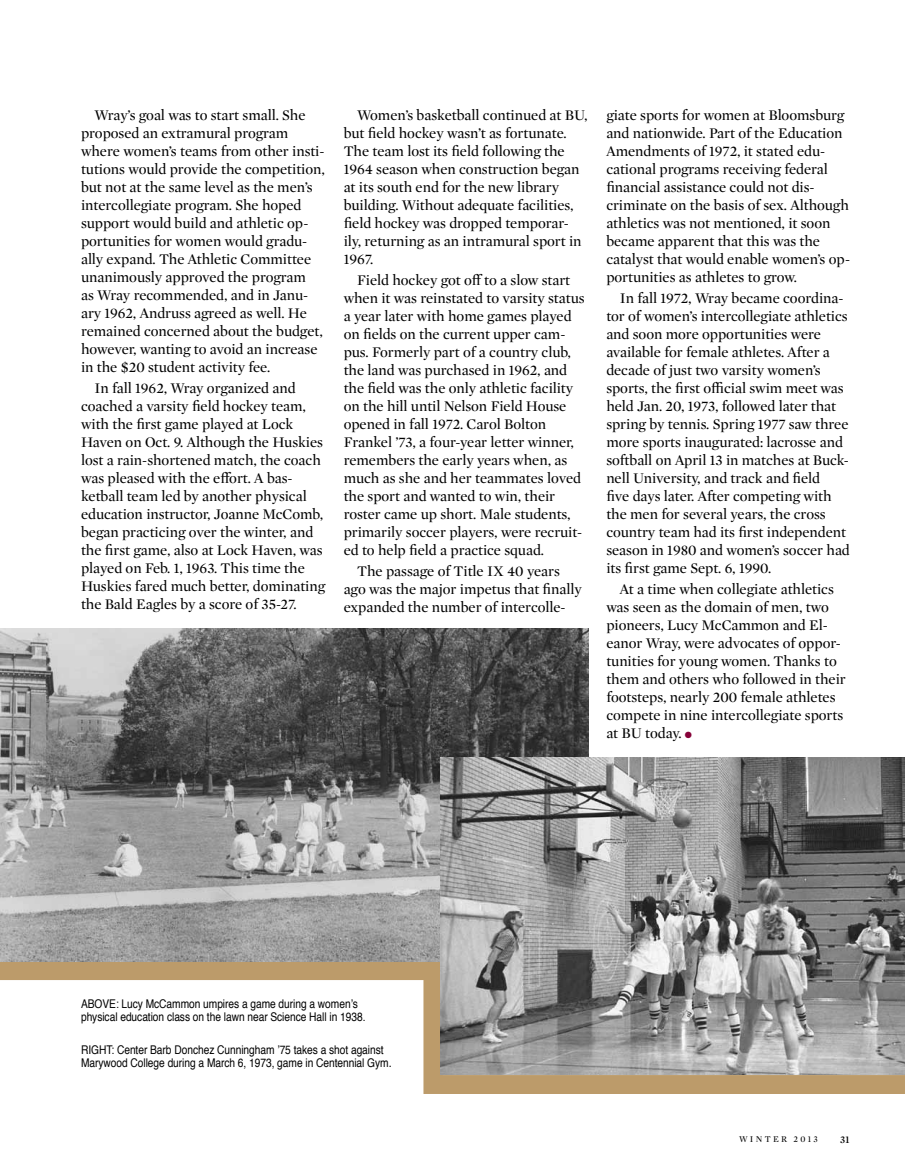
<style>
.page{position:relative;width:905px;height:1175px;background:#fff}
.page>*{position:absolute;margin:0;border:0;box-sizing:border-box;transform-origin:0 0}
.t1{font:15px/18px "Mercury Display";letter-spacing:-.005em;color:#000}
.t2{font:12px/13.5px "Helvetica";letter-spacing:-.005em;color:#000;scale:.85 1}
.t3{font:600 10.5px "Mercury Display";color:#000}
.t4{font:9px "Mercury Display";letter-spacing:.25em;color:#000}
.s1{color:#860038}
.s2{font-size:13.5px}
</style>
<div class="page">
<div style="left:1px;top:962px;width:439px;height:17px;background:#bc9b6a"></div>
<div style="left:0;top:961px;width:441px;height:19px;border:2px solid #bc9b6a"></div>
<div style="left:442px;top:1075px;width:462px;height:19px;background:#bc9b6a"></div>
<div style="left:423px;top:961px;width:19px;height:133px;background:#bc9b6a;border:2px solid #bc9b6a"></div>
<img style="left:0;top:628px;width:588px;height:333px">
<img style="left:441px;top:757px;width:463px;height:317px">
<p class="t1" style="left:81px;top:105px;width:245px;text-indent:13px">Wray’s goal was to start small. She proposed an extramural program where women’s teams from other insti&shy;tutions would provide the competition, but not at the same level as the men’s intercollegiate program. She hoped support would build and athletic op&shy;portunities for women would gradu&shy;ally expand. The Athletic Committee unanimously approved the program<br>as Wray recommended, and in Janu&shy;ary 1962, Andruss agreed as well. He remained concerned about the budget, however, wanting to avoid an increase in the $20 student activity fee.</p>
<p class="t1" style="left:81px;top:378px;width:246px;text-indent:14px">In fall 1962, Wray organized and coached a varsity field hockey team, with the first game played at Lock Haven on Oct. 9. Although the Huskies lost a rain-shortened match, the coach was pleased with the effort. A bas&shy;ketball team led by another physical education instructor, Joanne McComb, began practicing over the winter, and the first game, also at Lock Haven, was played on Feb. 1, 1963. This time the Huskies fared much better, dominating the Bald Eagles by a score of 35-27.</p>
<p class="t1" style="left:344px;top:105px;width:245px;text-indent:14px">Women’s basketball continued at BU, but field hockey wasn’t as fortunate.<br>The team lost its field following the 1964 season when construction began at its south end for the new library building. Without adequate facilities, field hockey was dropped temporar&shy;ily, returning as an intramural sport in 1967.</p>
<p class="t1" style="left:344px;top:270px;width:242px;text-indent:14px">Field hockey got off to a slow start when it was reinstated to varsity status a year later with home games played on fields on the current upper cam&shy;pus. Formerly part of a country club, the land was purchased in 1962, and the field was the only athletic facility on the hill until Nelson Field House opened in fall 1972. Carol Bolton Frankel ’73, a four-year letter winner, remembers the early years when, as much as she and her teammates loved the sport and wanted to win, their roster came up short. Male students, primarily soccer players, were recruit&shy;ed to help field a practice squad.</p>
<p class="t1" style="left:344px;top:561px;width:239px;text-indent:13px">The passage of Title IX 40 years ago was the major impetus that finally expanded the number of intercolle-</p>
<p class="t1" style="left:606px;top:105px;width:245px">giate sports for women at Bloomsburg and nationwide. Part of the Education Amendments of 1972, it stated edu&shy;cational programs receiving federal financial assistance could not dis&shy;criminate on the basis of sex. Although athletics was not mentioned, it soon became apparent that this was the catalyst that would enable women’s op&shy;portunities as athletes to grow.</p>
<p class="t1" style="left:606px;top:288px;width:245px;text-indent:14px">In fall 1972, Wray became coordina&shy;tor of women’s intercollegiate athletics and soon more opportunities were available for female athletes. After a decade of just two varsity women’s sports, the first official swim meet was held Jan. 20, 1973, followed later that spring by tennis. Spring 1977 saw three more sports inaugurated: lacrosse and softball on April 13 in matches at Buck&shy;nell University, and track and field<br>five days later. After competing with the men for several years, the cross country team had its first independent season in 1980 and women’s soccer had its first game Sept. 6, 1990.</p>
<p class="t1" style="left:606px;top:579px;width:241px;text-indent:14px">At a time when collegiate athletics was seen as the domain of men, two pioneers, Lucy McCammon and El&shy;eanor Wray, were advocates of oppor&shy;tunities for young women. Thanks to them and others who followed in their footsteps, nearly 200 female athletes compete in nine intercollegiate sports at BU today. <span class="s1">●</span></p>
<p class="t2" style="left:81px;top:997px;width:336px">ABOVE: Lucy McCammon umpires a game during a women’s physical education class on the lawn near Science Hall in 1938.</p>
<p class="t2" style="left:81px;top:1043px;width:9px">RIGHT</p>
<p class="t2" style="left:81px;top:1043px;width:367px;text-indent:30px">: Center Barb Donchez Cunningham ’75 takes a shot against<br>Marywood College during a March 6, 1973, game in Centennial Gym<span class="s2">.</span></p>
<p class="t4" style="left:739px;top:1132px;width:80px">WINTER 2013</p>
<p class="t3" style="left:840px;top:1131px;width:11px">31</p>
</div>
